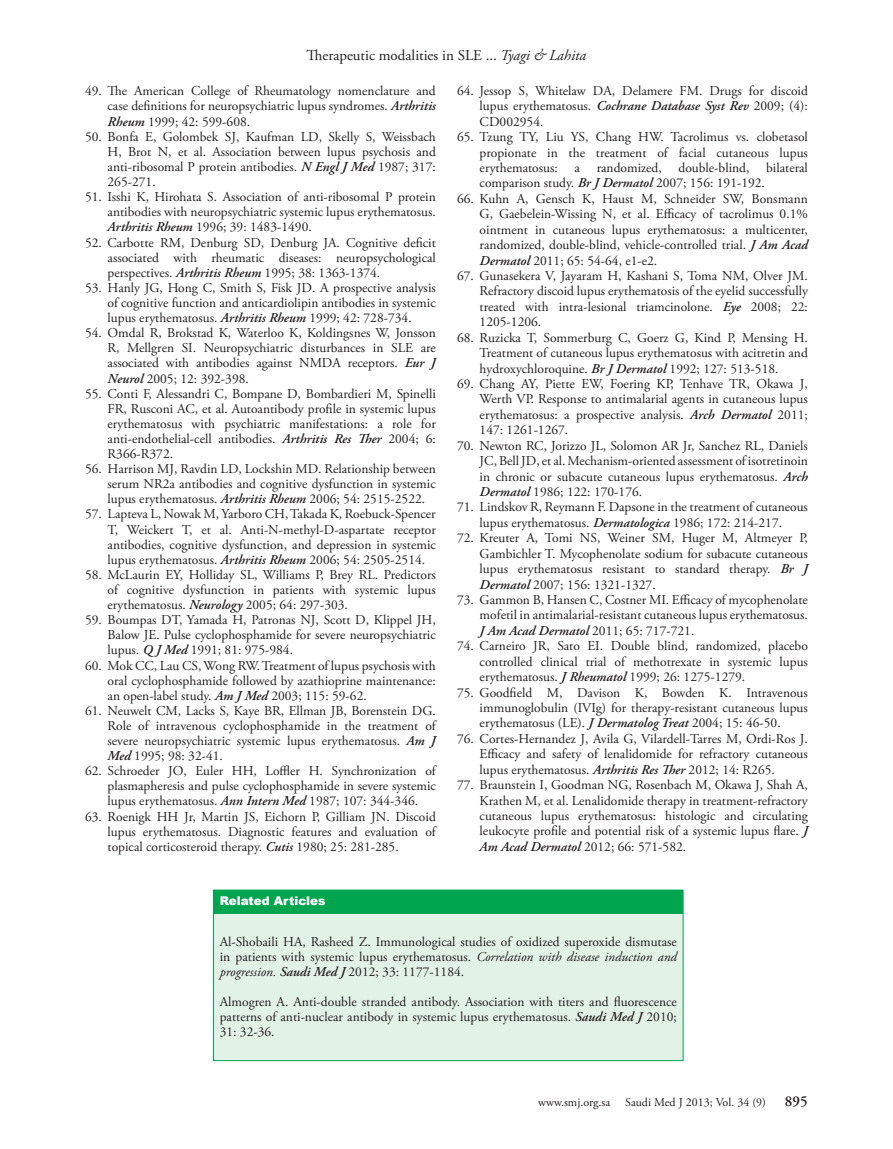
<style>
.page{position:relative;width:893px;height:1149px;background:#fff}
.page>*{position:absolute;margin:0;border:0;box-sizing:border-box;transform-origin:0 0}
.t1{font:15px "Adobe Garamond Pro";color:#231f20}
.t2{font:600 15px "Adobe Garamond Pro";color:#231f20}
.t3{font:13.5px/15.5px "Adobe Garamond Pro";color:#231f20;text-align:justify}
.t4{font:12px "Adobe Garamond Pro";color:#231f20}
.t5{font:900 12px "Arial";color:#fff}
.s1{font-style:italic}
.s2{font-weight:600;font-style:italic}
</style>
<div class="page">
<div style="left:214px;top:890px;width:469px;height:23px;background:#00a54f"></div>
<div style="left:214px;top:913px;width:469px;height:146px;background:#e3f2e7"></div>
<div style="left:213px;top:889px;width:470px;height:171px;border:1px solid #00a54f"></div>
<p class="t1" style="left:306px;top:46px;width:281px">Therapeutic modalities in SLE ... <span class="s1">Tyagi &amp; Lahita</span></p>
<p class="t3" style="left:108px;top:83px;width:330px;text-indent:-23px">49. The American College of Rheumatology nomenclature and case definitions for neuropsychiatric lupus syndromes. <span class="s2">Arthritis Rheum</span> 1999; 42: 599-608.</p>
<p class="t3" style="left:108px;top:129px;width:330px;text-indent:-23px">50. Bonfa E, Golombek SJ, Kaufman LD, Skelly S, Weissbach H, Brot N, et al. Association between lupus psychosis and anti-ribosomal P protein antibodies. <span class="s2">N Engl J Med</span> 1987; 317:<br>265-271.</p>
<p class="t3" style="left:108px;top:190px;width:330px;text-indent:-23px">51. Isshi K, Hirohata S. Association of anti-ribosomal P protein antibodies with neuropsychiatric systemic lupus erythematosus.<br><span class="s2">Arthritis Rheum</span> 1996; 39: 1483-1490.</p>
<p class="t3" style="left:108px;top:235px;width:330px;text-indent:-23px">52. Carbotte RM, Denburg SD, Denburg JA. Cognitive deficit associated with rheumatic diseases: neuropsychological perspectives. <span class="s2">Arthritis Rheum</span> 1995; 38: 1363-1374.</p>
<p class="t3" style="left:108px;top:280px;width:330px;text-indent:-23px">53. Hanly JG, Hong C, Smith S, Fisk JD. A prospective analysis of cognitive function and anticardiolipin antibodies in systemic lupus erythematosus. <span class="s2">Arthritis Rheum</span> 1999; 42: 728-734.</p>
<p class="t3" style="left:108px;top:326px;width:330px;text-indent:-23px">54. Omdal R, Brokstad K, Waterloo K, Koldingsnes W, Jonsson R, Mellgren SI. Neuropsychiatric disturbances in SLE are associated with antibodies against NMDA receptors. <span class="s2">Eur J Neurol</span> 2005; 12: 392-398.</p>
<p class="t3" style="left:108px;top:386px;width:330px;text-indent:-23px">55. Conti F, Alessandri C, Bompane D, Bombardieri M, Spinelli FR, Rusconi AC, et al. Autoantibody profile in systemic lupus erythematosus with psychiatric manifestations: a role for anti-endothelial-cell antibodies. <span class="s2">Arthritis Res Ther</span> 2004; 6:<br>R366-R372.</p>
<p class="t3" style="left:108px;top:461px;width:330px;text-indent:-23px">56. Harrison MJ, Ravdin LD, Lockshin MD. Relationship between serum NR2a antibodies and cognitive dysfunction in systemic lupus erythematosus. <span class="s2">Arthritis Rheum</span> 2006; 54: 2515-2522.</p>
<p class="t3" style="left:108px;top:507px;width:330px;text-indent:-23px">57. Lapteva L, Nowak M, Yarboro CH, Takada K, Roebuck-Spencer T, Weickert T, et al. Anti-N-methyl-D-aspartate receptor antibodies, cognitive dysfunction, and depression in systemic lupus erythematosus. <span class="s2">Arthritis Rheum</span> 2006; 54: 2505-2514.</p>
<p class="t3" style="left:108px;top:567px;width:330px;text-indent:-23px">58. McLaurin EY, Holliday SL, Williams P, Brey RL. Predictors of cognitive dysfunction in patients with systemic lupus erythematosus. <span class="s2">Neurology</span> 2005; 64: 297-303.</p>
<p class="t3" style="left:108px;top:612px;width:330px;text-indent:-23px">59. Boumpas DT, Yamada H, Patronas NJ, Scott D, Klippel JH, Balow JE. Pulse cyclophosphamide for severe neuropsychiatric lupus. <span class="s2">Q J Med</span> 1991; 81: 975-984.</p>
<p class="t3" style="left:108px;top:658px;width:330px;text-indent:-23px">60. Mok CC, Lau CS, Wong RW. Treatment of lupus psychosis with oral cyclophosphamide followed by azathioprine maintenance: an open-label study. <span class="s2">Am J Med</span> 2003; 115: 59-62.</p>
<p class="t3" style="left:108px;top:703px;width:330px;text-indent:-23px">61. Neuwelt CM, Lacks S, Kaye BR, Ellman JB, Borenstein DG.<br>Role of intravenous cyclophosphamide in the treatment of severe neuropsychiatric systemic lupus erythematosus. <span class="s2">Am J Med</span> 1995; 98: 32-41.</p>
<p class="t3" style="left:108px;top:763px;width:330px;text-indent:-23px">62. Schroeder JO, Euler HH, Loffler H. Synchronization of plasmapheresis and pulse cyclophosphamide in severe systemic lupus erythematosus. <span class="s2">Ann Intern Med</span> 1987; 107: 344-346.</p>
<p class="t3" style="left:108px;top:809px;width:330px;text-indent:-23px">63. Roenigk HH Jr, Martin JS, Eichorn P, Gilliam JN. Discoid lupus erythematosus. Diagnostic features and evaluation of topical corticosteroid therapy. <span class="s2">Cutis</span> 1980; 25: 281-285.</p>
<p class="t3" style="left:480px;top:83px;width:330px;text-indent:-23px">64. Jessop S, Whitelaw DA, Delamere FM. Drugs for discoid lupus erythematosus. <span class="s2">Cochrane Database Syst Rev</span> 2009; (4):<br>CD002954.</p>
<p class="t3" style="left:480px;top:129px;width:330px;text-indent:-23px">65. Tzung TY, Liu YS, Chang HW. Tacrolimus vs. clobetasol propionate in the treatment of facial cutaneous lupus erythematosus: a randomized, double-blind, bilateral comparison study. <span class="s2">Br J Dermatol</span> 2007; 156: 191-192.</p>
<p class="t3" style="left:480px;top:191px;width:330px;text-indent:-23px">66. Kuhn A, Gensch K, Haust M, Schneider SW, Bonsmann G, Gaebelein-Wissing N, et al. Efficacy of tacrolimus 0.1% ointment in cutaneous lupus erythematosus: a multicenter, randomized, double-blind, vehicle-controlled trial. <span class="s2">J Am Acad Dermatol</span> 2011; 65: 54-64, e1-e2.</p>
<p class="t3" style="left:480px;top:268px;width:330px;text-indent:-23px">67. Gunasekera V, Jayaram H, Kashani S, Toma NM, Olver JM.<br>Refractory discoid lupus erythematosis of the eyelid successfully treated with intra-lesional triamcinolone. <span class="s2">Eye</span> 2008; 22:<br>1205-1206.</p>
<p class="t3" style="left:480px;top:330px;width:330px;text-indent:-23px">68. Ruzicka T, Sommerburg C, Goerz G, Kind P, Mensing H.<br>Treatment of cutaneous lupus erythematosus with acitretin and hydroxychloroquine. <span class="s2">Br J Dermatol</span> 1992; 127: 513-518.</p>
<p class="t3" style="left:480px;top:376px;width:330px;text-indent:-23px">69. Chang AY, Piette EW, Foering KP, Tenhave TR, Okawa J, Werth VP. Response to antimalarial agents in cutaneous lupus erythematosus: a prospective analysis. <span class="s2">Arch Dermatol</span> 2011; 147: 1261-1267.</p>
<p class="t3" style="left:480px;top:438px;width:330px;text-indent:-23px">70. Newton RC, Jorizzo JL, Solomon AR Jr, Sanchez RL, Daniels JC, Bell JD, et al. Mechanism-oriented assessment of isotretinoin in chronic or subacute cutaneous lupus erythematosus. <span class="s2">Arch Dermatol</span> 1986; 122: 170-176.</p>
<p class="t3" style="left:457px;top:499px;width:352px;text-align:center">71. Lindskov R, Reymann F. Dapsone in the treatment of cutaneous lupus erythematosus. <span class="s2">Dermatologica</span> 1986; 172: 214-217.</p>
<p class="t3" style="left:480px;top:530px;width:330px;text-indent:-23px">72. Kreuter A, Tomi NS, Weiner SM, Huger M, Altmeyer P, Gambichler T. Mycophenolate sodium for subacute cutaneous lupus erythematosus resistant to standard therapy. <span class="s2">Br J Dermatol</span> 2007; 156: 1321-1327.</p>
<p class="t3" style="left:480px;top:592px;width:330px;text-indent:-23px">73. Gammon B, Hansen C, Costner MI. Efficacy of mycophenolate mofetil in antimalarial-resistant cutaneous lupus erythematosus.<br><span class="s2">J Am Acad Dermatol</span> 2011; 65: 717-721.</p>
<p class="t3" style="left:480px;top:638px;width:330px;text-indent:-23px">74. Carneiro JR, Sato EI. Double blind, randomized, placebo controlled clinical trial of methotrexate in systemic lupus erythematosus. <span class="s2">J Rheumatol</span> 1999; 26: 1275-1279.</p>
<p class="t3" style="left:480px;top:684px;width:330px;text-indent:-23px">75. Goodfield M, Davison K, Bowden K. Intravenous immunoglobulin (IVIg) for therapy-resistant cutaneous lupus erythematosus (LE). <span class="s2">J Dermatolog Treat</span> 2004; 15: 46-50.</p>
<p class="t3" style="left:480px;top:731px;width:330px;text-indent:-23px">76. Cortes-Hernandez J, Avila G, Vilardell-Tarres M, Ordi-Ros J.<br>Efficacy and safety of lenalidomide for refractory cutaneous lupus erythematosus. <span class="s2">Arthritis Res Ther</span> 2012; 14: R265.</p>
<p class="t3" style="left:480px;top:777px;width:330px;text-indent:-23px">77. Braunstein I, Goodman NG, Rosenbach M, Okawa J, Shah A, Krathen M, et al. Lenalidomide therapy in treatment-refractory cutaneous lupus erythematosus: histologic and circulating leukocyte profile and potential risk of a systemic lupus flare. <span class="s2">J Am Acad Dermatol</span> 2012; 66: 571-582.</p>
<p class="t5" style="left:220px;top:891px;width:107px">Related Articles</p>
<p class="t3" style="left:220px;top:934px;width:459px;line-height:15px">Al-Shobaili HA, Rasheed Z. Immunological studies of oxidized superoxide dismutase in patients with systemic lupus erythematosus. <span class="s1">Correlation with disease induction and progression.</span> <span class="s2">Saudi Med J</span> 2012; 33: 1177-1184.</p>
<p class="t3" style="left:220px;top:994px;width:459px;line-height:15px">Almogren A. Anti-double stranded antibody. Association with titers and fluorescence patterns of anti-nuclear antibody in systemic lupus erythematosus. <span class="s2">Saudi Med J</span> 2010; 31: 32-36.</p>
<p class="t4" style="left:538px;top:1094px;width:229px">www.smj.org.sa Saudi Med J 2013; Vol. 34 (9)</p>
<p class="t2" style="left:785px;top:1092px;width:24px">895</p>
</div>
